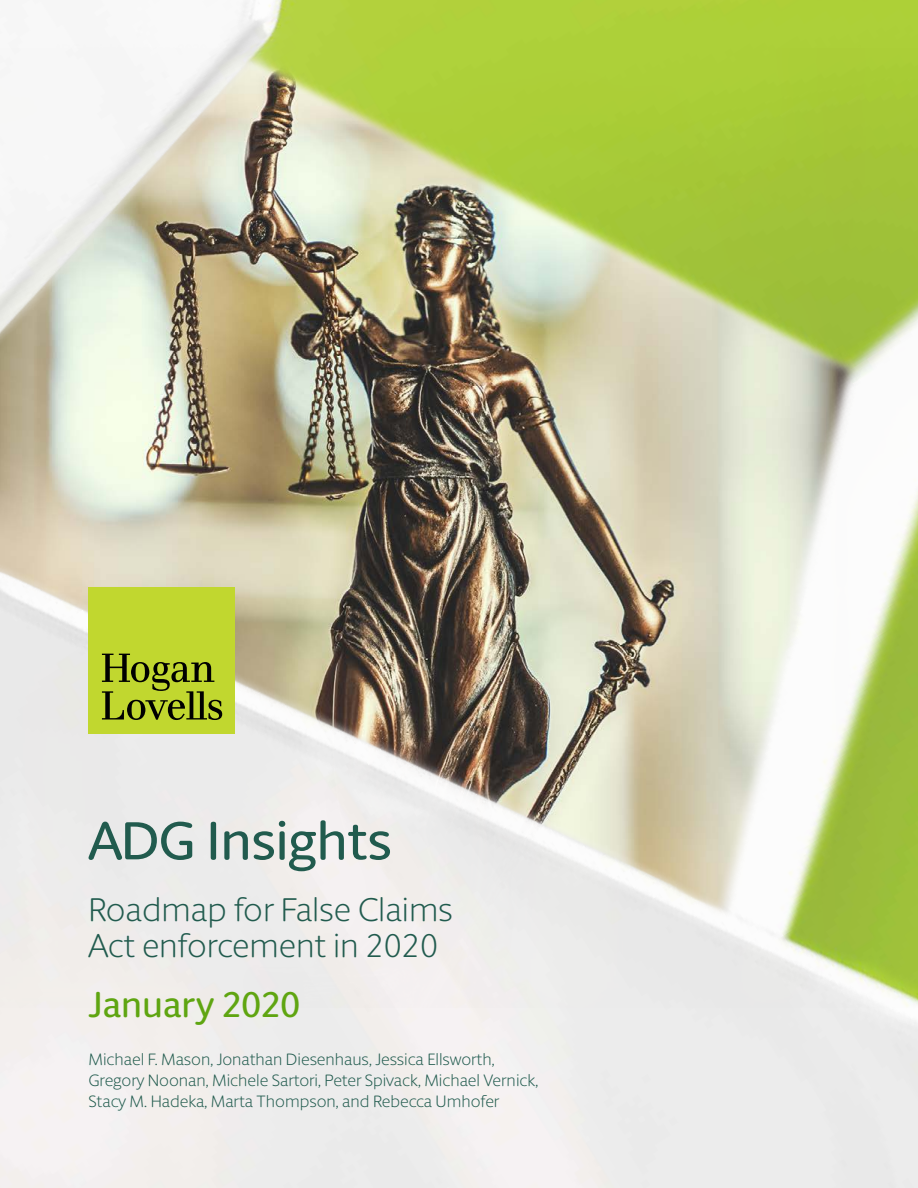
<style>
.page{position:relative;width:918px;height:1188px;background:#fff}
.page>*{position:absolute;margin:0;border:0;box-sizing:border-box;transform-origin:0 0}
.t1{font:500 53.7px "Berlingske Sans Round";letter-spacing:-.005em;color:#215b4e}
.t2{font:500 36px "Berlingske Sans Round";color:#5fa511}
.t3{font:300 33px/36px "Berlingske Sans Round";color:#215b4e}
.t4{font:300 16.5px/21px "Berlingske Sans Round";color:#215b4e}
</style>
<div class="page">
<img style="left:0;top:0;width:918px;height:1188px">
<div style="left:89px;top:588px;width:146px;height:146px;background:#c1d72f"></div>
<svg style="left:102px;top:654px;width:120px;height:66px"></svg>
<h1 class="t1" style="left:89px;top:803px;width:305px">ADG Insights</h1>
<h3 class="t3" style="left:89px;top:890px;width:366px">Roadmap for False Claims<br>Act enforcement in 2020</h3>
<h2 class="t2" style="left:89px;top:979px;width:214px">January 2020</h2>
<p class="t4" style="left:89px;top:1048px;width:451px">Michael F. Mason, Jonathan Diesenhaus, Jessica Ellsworth,<br>Gregory Noonan, Michele Sartori, Peter Spivack, Michael Vernick,<br>Stacy M. Hadeka, Marta Thompson, and Rebecca Umhofer</p>
</div>
